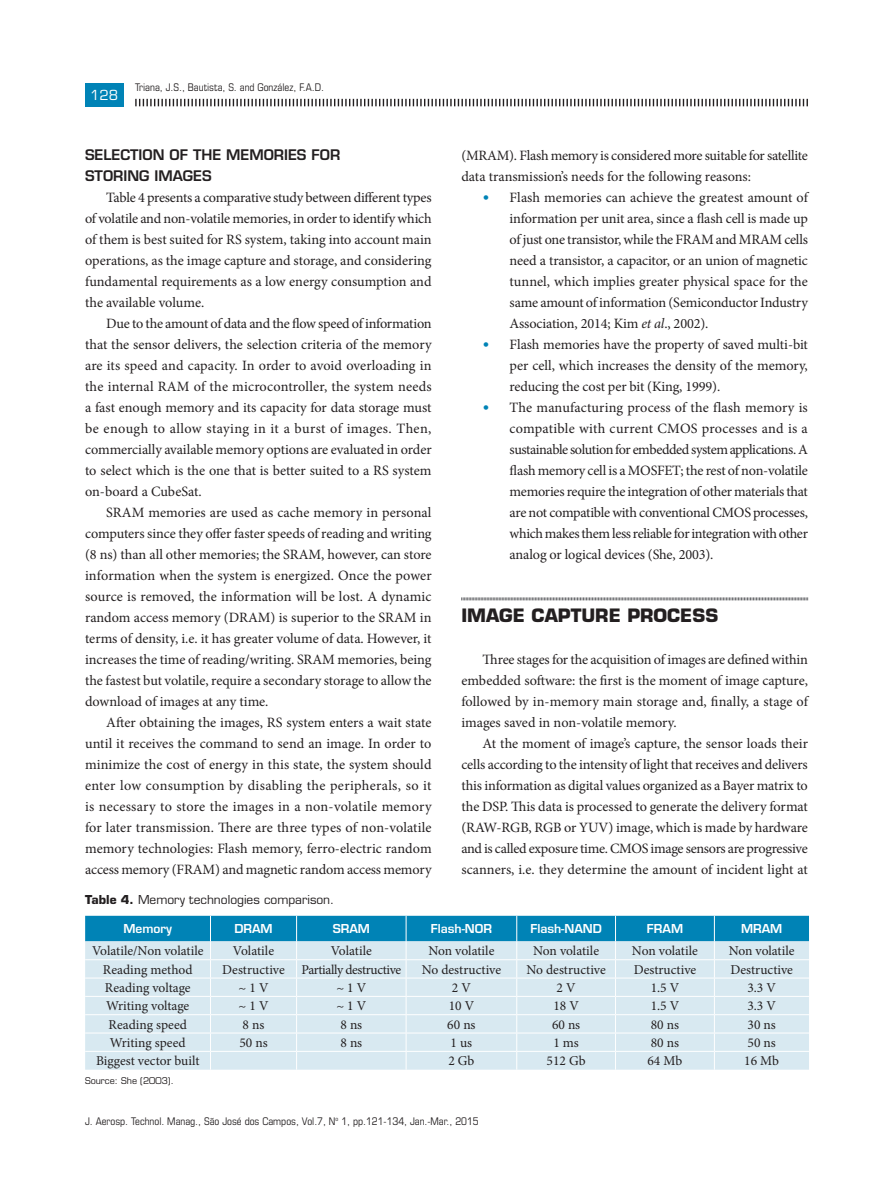
<style>
.page{position:relative;width:893px;height:1191px;background:#fff}
.page>*{position:absolute;margin:0;border:0;box-sizing:border-box;transform-origin:0 0}
.z18_sub__1{font:700 18px "Eurostile LT Std";color:#231f20}
.z13_texto{font:14.25px/21px "Minion Pro";letter-spacing:-.01em;color:#231f20;text-align:justify}
.z19_sub__2{font:600 14.25px/21px "Eurostile LT Std";color:#231f20}
.z23_tabelas_txt{font:13.5px "Minion Pro";color:#231f20}
.z23_tabelas_txt-2{font:13.5px "Minion Pro";letter-spacing:-.03em;color:#231f20}
.t1{font:13.5px "Eurostile LT Std";color:#fff}
.z24_tabelas_cab{font:600 12px "Eurostile LT Std";color:#fff}
.z22_figuras_tabelas{font:12px "Eurostile LT Std";color:#231f20}
.t2{font:condensed 10.5px "Eurostile LT Std";color:#231f20}
.z25_figuras_tabelas{font:9px "Eurostile LT Std";color:#231f20}
.s1{font-weight:700}
.s2{font-family:"Eurostile LT Std";font-weight:700;font-size:12px;color:#0083b6}
.s3{font-style:italic}
</style>
<div class="page">
<svg style="left:135px;top:99px;width:673px;height:7px"></svg>
<div style="left:85px;top:83px;width:38px;height:23px;background:#0083b6"></div>
<svg style="left:461px;top:597px;width:347px;height:4px"></svg>
<svg style="left:85px;top:915px;width:724px;height:154px;background:#b6d9e8"></svg>
<p class="t1" style="left:90px;top:86px;width:29px">128</p>
<p class="t2" style="left:135px;top:81px;width:190px">Triana, J.S., Bautista, S. and González, F.A.D.</p>
<p class="z19_sub__2" style="left:85px;top:144px;width:257px">SELECTION OF THE MEMORIES FOR<br>STORING IMAGES</p>
<p class="z13_texto" style="left:85px;top:186px;width:348px;text-indent:21px">Table 4 presents a comparative study between different types of volatile and non-volatile memories, in order to identify which of them is best suited for RS system, taking into account main operations, as the image capture and storage, and considering fundamental requirements as a low energy consumption and the available volume.</p>
<p class="z13_texto" style="left:85px;top:312px;width:348px;text-indent:21px">Due to the amount of data and the flow speed of information that the sensor delivers, the selection criteria of the memory are its speed and capacity. In order to avoid overloading in the internal RAM of the microcontroller, the system needs a fast enough memory and its capacity for data storage must be enough to allow staying in it a burst of images. Then, commercially available memory options are evaluated in order to select which is the one that is better suited to a RS system on-board a CubeSat.</p>
<p class="z13_texto" style="left:85px;top:501px;width:348px;text-indent:21px">SRAM memories are used as cache memory in personal computers since they offer faster speeds of reading and writing (8 ns) than all other memories; the SRAM, however, can store information when the system is energized. Once the power source is removed, the information will be lost. A dynamic random access memory (DRAM) is superior to the SRAM in terms of density, i.e. it has greater volume of data. However, it increases the time of reading/writing. SRAM memories, being the fastest but volatile, require a secondary storage to allow the download of images at any time.</p>
<p class="z13_texto" style="left:85px;top:711px;width:348px;text-indent:21px">After obtaining the images, RS system enters a wait state until it receives the command to send an image. In order to minimize the cost of energy in this state, the system should enter low consumption by disabling the peripherals, so it is necessary to store the images in a non-volatile memory for later transmission. There are three types of non-volatile memory technologies: Flash memory, ferro-electric random access memory (FRAM) and magnetic random access memory</p>
<p class="z22_figuras_tabelas" style="left:85px;top:892px;width:251px"><span class="s1">Table 4.</span> Memory technologies comparison.</p>
<p class="z13_texto" style="left:461px;top:144px;width:348px">(MRAM). Flash memory is considered more suitable for satellite data transmission’s needs for the following reasons:</p>
<p class="z13_texto" style="left:510px;top:186px;width:300px;text-indent:-27px"><span class="s2">•</span> Flash memories can achieve the greatest amount of information per unit area, since a flash cell is made up of just one transistor, while the FRAM and MRAM cells need a transistor, a capacitor, or an union of magnetic tunnel, which implies greater physical space for the same amount of information (Semiconductor Industry Association, 2014; Kim <span class="s3">et al</span>., 2002).</p>
<p class="z13_texto" style="left:510px;top:333px;width:300px;text-indent:-27px"><span class="s2">•</span> Flash memories have the property of saved multi-bit per cell, which increases the density of the memory, reducing the cost per bit (King, 1999).</p>
<p class="z13_texto" style="left:510px;top:396px;width:300px;text-indent:-27px"><span class="s2">•</span> The manufacturing process of the flash memory is compatible with current CMOS processes and is a sustainable solution for embedded system applications. A flash memory cell is a MOSFET; the rest of non-volatile memories require the integration of other materials that are not compatible with conventional CMOS processes, which makes them less reliable for integration with other analog or logical devices (She, 2003).</p>
<p class="z18_sub__1" style="left:461px;top:604px;width:258px">IMAGE CAPTURE PROCESS</p>
<p class="z13_texto" style="left:461px;top:648px;width:348px;text-indent:21px">Three stages for the acquisition of images are defined within embedded software: the first is the moment of image capture, followed by in-memory main storage and, finally, a stage of images saved in non-volatile memory.</p>
<p class="z13_texto" style="left:461px;top:732px;width:348px;text-indent:21px">At the moment of image’s capture, the sensor loads their cells according to the intensity of light that receives and delivers this information as digital values organized as a Bayer matrix to the DSP. This data is processed to generate the delivery format (RAW-RGB, RGB or YUV) image, which is made by hardware and is called exposure time. CMOS image sensors are progressive scanners, i.e. they determine the amount of incident light at</p>
<p class="z24_tabelas_cab" style="left:124px;top:921px;width:50px">Memory</p>
<p class="z24_tabelas_cab" style="left:234px;top:921px;width:40px">DRAM</p>
<p class="z24_tabelas_cab" style="left:333px;top:921px;width:39px">SRAM</p>
<p class="z24_tabelas_cab" style="left:431px;top:921px;width:63px">Flash-NOR</p>
<p class="z24_tabelas_cab" style="left:530px;top:921px;width:73px">Flash-NAND</p>
<p class="z24_tabelas_cab" style="left:647px;top:921px;width:38px">FRAM</p>
<p class="z24_tabelas_cab" style="left:741px;top:921px;width:43px">MRAM</p>
<p class="z23_tabelas_txt" style="left:92px;top:942px;width:113px">Volatile/Non volatile</p>
<p class="z23_tabelas_txt" style="left:233px;top:942px;width:43px">Volatile</p>
<p class="z23_tabelas_txt" style="left:331px;top:942px;width:43px">Volatile</p>
<p class="z23_tabelas_txt" style="left:428px;top:942px;width:67px">Non volatile</p>
<p class="z23_tabelas_txt" style="left:533px;top:942px;width:67px">Non volatile</p>
<p class="z23_tabelas_txt" style="left:632px;top:942px;width:67px">Non volatile</p>
<p class="z23_tabelas_txt" style="left:729px;top:942px;width:67px">Non volatile</p>
<p class="z23_tabelas_txt" style="left:103px;top:960px;width:91px">Reading method</p>
<p class="z23_tabelas_txt" style="left:222px;top:960px;width:64px">Destructive</p>
<p class="z23_tabelas_txt-2" style="left:301px;top:960px;width:101px">Partially destructive</p>
<p class="z23_tabelas_txt" style="left:422px;top:960px;width:81px">No destructive</p>
<p class="z23_tabelas_txt" style="left:526px;top:960px;width:81px">No destructive</p>
<p class="z23_tabelas_txt" style="left:634px;top:960px;width:64px">Destructive</p>
<p class="z23_tabelas_txt" style="left:730px;top:960px;width:64px">Destructive</p>
<p class="z23_tabelas_txt" style="left:105px;top:978px;width:87px">Reading voltage</p>
<p class="z23_tabelas_txt" style="left:239px;top:978px;width:31px">~ 1 V</p>
<p class="z23_tabelas_txt" style="left:336px;top:978px;width:31px">~ 1 V</p>
<p class="z23_tabelas_txt" style="left:452px;top:978px;width:21px">2 V</p>
<p class="z23_tabelas_txt" style="left:557px;top:978px;width:21px">2 V</p>
<p class="z23_tabelas_txt" style="left:651px;top:978px;width:30px">1.5 V</p>
<p class="z23_tabelas_txt" style="left:747px;top:978px;width:30px">3.3 V</p>
<p class="z23_tabelas_txt" style="left:106px;top:997px;width:85px">Writing voltage</p>
<p class="z23_tabelas_txt" style="left:239px;top:997px;width:31px">~ 1 V</p>
<p class="z23_tabelas_txt" style="left:336px;top:997px;width:31px">~ 1 V</p>
<p class="z23_tabelas_txt" style="left:449px;top:997px;width:27px">10 V</p>
<p class="z23_tabelas_txt" style="left:553px;top:997px;width:27px">18 V</p>
<p class="z23_tabelas_txt" style="left:651px;top:997px;width:30px">1.5 V</p>
<p class="z23_tabelas_txt" style="left:747px;top:997px;width:30px">3.3 V</p>
<p class="z23_tabelas_txt" style="left:109px;top:1015px;width:80px">Reading speed</p>
<p class="z23_tabelas_txt" style="left:243px;top:1015px;width:23px">8 ns</p>
<p class="z23_tabelas_txt" style="left:340px;top:1015px;width:23px">8 ns</p>
<p class="z23_tabelas_txt" style="left:447px;top:1015px;width:30px">60 ns</p>
<p class="z23_tabelas_txt" style="left:552px;top:1015px;width:30px">60 ns</p>
<p class="z23_tabelas_txt" style="left:651px;top:1015px;width:30px">80 ns</p>
<p class="z23_tabelas_txt" style="left:748px;top:1015px;width:30px">30 ns</p>
<p class="z23_tabelas_txt" style="left:110px;top:1033px;width:77px">Writing speed</p>
<p class="z23_tabelas_txt" style="left:239px;top:1033px;width:30px">50 ns</p>
<p class="z23_tabelas_txt" style="left:340px;top:1033px;width:23px">8 ns</p>
<p class="z23_tabelas_txt" style="left:451px;top:1033px;width:23px">1 us</p>
<p class="z23_tabelas_txt" style="left:553px;top:1033px;width:27px">1 ms</p>
<p class="z23_tabelas_txt" style="left:651px;top:1033px;width:30px">80 ns</p>
<p class="z23_tabelas_txt" style="left:748px;top:1033px;width:30px">50 ns</p>
<p class="z23_tabelas_txt" style="left:96px;top:1052px;width:105px">Biggest vector built</p>
<p class="z23_tabelas_txt" style="left:448px;top:1052px;width:28px">2 Gb</p>
<p class="z23_tabelas_txt" style="left:547px;top:1052px;width:41px">512 Gb</p>
<p class="z23_tabelas_txt" style="left:647px;top:1052px;width:36px">64 Mb</p>
<p class="z23_tabelas_txt" style="left:744px;top:1052px;width:36px">16 Mb</p>
<p class="z25_figuras_tabelas" style="left:85px;top:1075px;width:90px">Source: She (2003).</p>
<p class="t2" style="left:85px;top:1114px;width:395px">J. Aerosp. Technol. Manag., São José dos Campos, Vol.7, N<sup>o</sup> 1, pp.121-134, Jan.-Mar., 2015</p>
</div>
